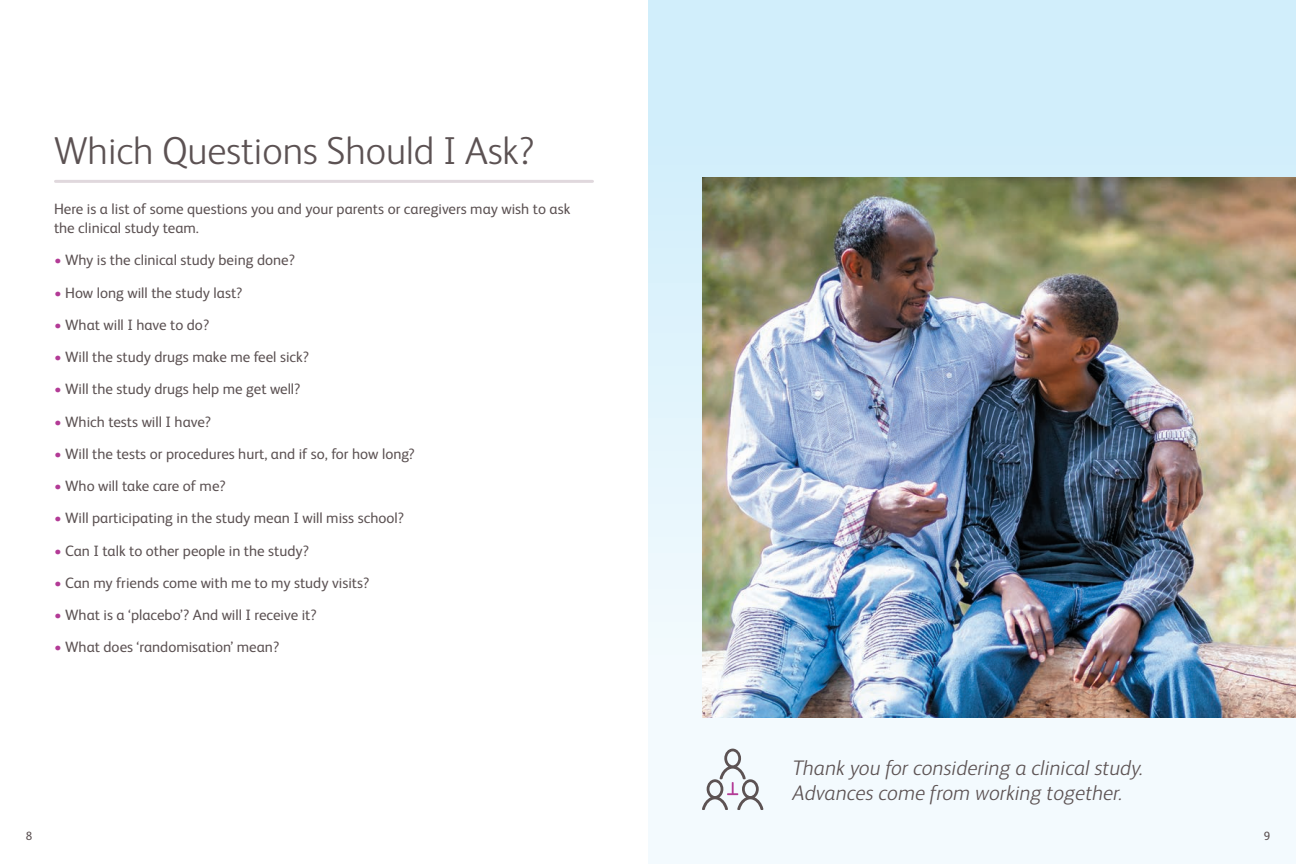
<style>
.page{position:relative;width:1296px;height:864px;background:#fff}
.page>*{position:absolute;margin:0;border:0;box-sizing:border-box;transform-origin:0 0}
.t1{font:300 39px "BMS Humanity";color:#5c5253}
.t2{font:italic 300 21px/25.2px "BMS Humanity";color:#5c5253}
.t3{font:15px/18.8px "BMS Humanity";color:#5c5253}
.t4{font:12px "BMS Humanity";color:#5c5253}
.s1{color:#b33b96}
</style>
<div class="page">
<hr style="left:56px;top:180px;width:536px;height:3px;background:#e0d8dd">
<div style="left:648px;top:0;width:648px;height:864px;background:linear-gradient(to bottom,#cdedfa,#f9fcfe)"></div>
<img style="left:702px;top:177px;width:594px;height:540px">
<svg style="left:702px;top:749px;width:61px;height:61px"></svg>
<h1 class="t1" style="left:54px;top:124px;width:482px">Which Questions Should I Ask?</h1>
<p class="t3" style="left:54px;top:199px;width:518px">Here is a list of some questions you and your parents or caregivers may wish to ask the clinical study team.</p>
<p class="t3" style="left:54px;top:250px;width:243px"><span class="s1">•</span> Why is the clinical study being done?</p>
<p class="t3" style="left:54px;top:282px;width:190px"><span class="s1">•</span> How long will the study last?</p>
<p class="t3" style="left:54px;top:314px;width:157px"><span class="s1">•</span> What will I have to do?</p>
<p class="t3" style="left:54px;top:347px;width:257px"><span class="s1">•</span> Will the study drugs make me feel sick?</p>
<p class="t3" style="left:54px;top:379px;width:248px"><span class="s1">•</span> Will the study drugs help me get well?</p>
<p class="t3" style="left:54px;top:411px;width:159px"><span class="s1">•</span> Which tests will I have?</p>
<p class="t3" style="left:54px;top:443px;width:362px"><span class="s1">•</span> Will the tests or procedures hurt, and if so, for how long?</p>
<p class="t3" style="left:54px;top:476px;width:173px"><span class="s1">•</span> Who will take care of me?</p>
<p class="t3" style="left:54px;top:508px;width:352px"><span class="s1">•</span> Will participating in the study mean I will miss school?</p>
<p class="t3" style="left:54px;top:540px;width:257px"><span class="s1">•</span> Can I talk to other people in the study?</p>
<p class="t3" style="left:54px;top:572px;width:317px"><span class="s1">•</span> Can my friends come with me to my study visits?</p>
<p class="t3" style="left:54px;top:605px;width:264px"><span class="s1">•</span> What is a ‘placebo’? And will I receive it?</p>
<p class="t3" style="left:54px;top:637px;width:227px"><span class="s1">•</span> What does ‘randomisation’ mean?</p>
<p class="t4" style="left:26px;top:828px;width:8px">8</p>
<h2 class="t2" style="left:793px;top:754px;width:352px">Thank you for considering a clinical study.<br>Advances come from working together.</h2>
<p class="t4" style="left:1264px;top:828px;width:8px">9</p>
</div>
